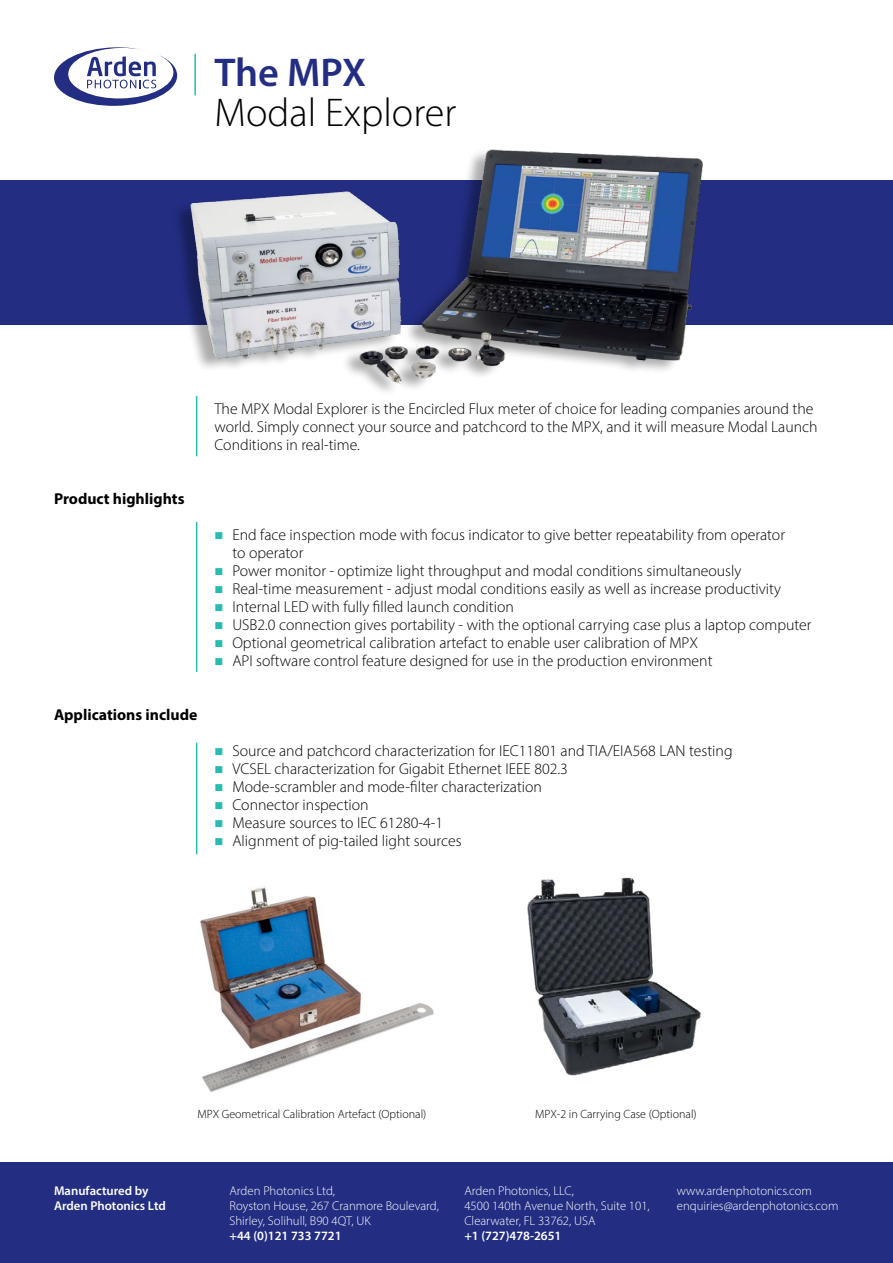
<style>
.page{position:relative;width:893px;height:1263px;background:#fff}
.page>*{position:absolute;margin:0;border:0;box-sizing:border-box;transform-origin:0 0}
.t1{font:300 40.35px "Myriad Pro";color:#000}
.t2{font:600 40.35px "Myriad Pro";letter-spacing:-.005em;color:#232e83}
.t3{font:300 15.75px/18px "Myriad Pro";color:#000}
.t4{font:700 15.75px "Myriad Pro";color:#000}
.t5{font:300 12.75px/15px "Myriad Pro";color:#fff}
.t6{font:600 12.75px/15px "Myriad Pro";color:#fff}
.t7{font:300 12px "Myriad Pro";color:#000}
.s1{color:#27bcb2}
</style>
<div class="page">
<div style="left:0;top:1162px;width:893px;height:101px;background:#232e83"></div>
<div style="left:0;top:180px;width:893px;height:144px;background:#232e83"></div>
<svg style="left:54px;top:47px;width:123px;height:59px"></svg>
<hr style="left:194px;top:54px;width:2px;height:41px;background:#27bcb2">
<img style="left:200px;top:886px;width:234px;height:207px">
<img style="left:527px;top:877px;width:174px;height:199px">
<hr style="left:196px;top:396px;width:1px;height:60px;background:#27bcb2">
<hr style="left:196px;top:522px;width:1px;height:150px;background:#27bcb2">
<hr style="left:196px;top:743px;width:1px;height:111px;background:#27bcb2">
<img style="left:168px;top:149px;width:557px;height:243px">
<h1 class="t2" style="left:214px;top:46px;width:153px">The MPX</h1>
<h1 class="t1" style="left:214px;top:88px;width:243px">Modal Explorer</h1>
<p class="t4" style="left:54px;top:488px;width:132px">Product highlights</p>
<p class="t4" style="left:54px;top:704px;width:145px">Applications include</p>
<p class="t3" style="left:214px;top:400px;width:605px">The MPX Modal Explorer is the Encircled Flux meter of choice for leading companies around the world. Simply connect your source and patchcord to the MPX, and it will measure Modal Launch<br>Conditions in real-time.</p>
<p class="t3" style="left:232px;top:526px;width:554px;text-indent:-18px"><span class="s1">■</span> End face inspection mode with focus indicator to give better repeatability from operator to operator</p>
<p class="t3" style="left:214px;top:562px;width:528px"><span class="s1">■</span> Power monitor - optimize light throughput and modal conditions simultaneously</p>
<p class="t3" style="left:214px;top:580px;width:568px"><span class="s1">■</span> Real-time measurement - adjust modal conditions easily as well as increase productivity</p>
<p class="t3" style="left:214px;top:598px;width:301px"><span class="s1">■</span> Internal LED with fully filled launch condition</p>
<p class="t3" style="left:214px;top:616px;width:599px"><span class="s1">■</span> USB2.0 connection gives portability - with the optional carrying case plus a laptop computer</p>
<p class="t3" style="left:214px;top:634px;width:485px"><span class="s1">■</span> Optional geometrical calibration artefact to enable user calibration of MPX</p>
<p class="t3" style="left:214px;top:652px;width:500px"><span class="s1">■</span> API software control feature designed for use in the production environment</p>
<p class="t3" style="left:214px;top:742px;width:520px"><span class="s1">■</span> Source and patchcord characterization for IEC11801 and TIA/EIA568 LAN testing</p>
<p class="t3" style="left:214px;top:760px;width:355px"><span class="s1">■</span> VCSEL characterization for Gigabit Ethernet IEEE 802.3</p>
<p class="t3" style="left:214px;top:778px;width:329px"><span class="s1">■</span> Mode-scrambler and mode-filter characterization</p>
<p class="t3" style="left:214px;top:796px;width:156px"><span class="s1">■</span> Connector inspection</p>
<p class="t3" style="left:214px;top:814px;width:230px"><span class="s1">■</span> Measure sources to IEC 61280-4-1</p>
<p class="t3" style="left:214px;top:832px;width:249px"><span class="s1">■</span> Alignment of pig-tailed light sources</p>
<p class="t7" style="left:197px;top:1106px;width:231px">MPX Geometrical Calibration Artefact (Optional)</p>
<p class="t7" style="left:535px;top:1106px;width:163px">MPX-2 in Carrying Case (Optional)</p>
<p class="t6" style="left:54px;top:1183px;width:113px">Manufactured by<br>Arden Photonics Ltd</p>
<p class="t5" style="left:677px;top:1183px;width:163px">www.ardenphotonics.com enquiries@ardenphotonics.com</p>
<p class="t5" style="left:464px;top:1183px;width:187px">Arden Photonics, LLC,<br>4500 140th Avenue North, Suite 101,<br>Clearwater, FL 33762, USA</p>
<p class="t6" style="left:464px;top:1228px;width:99px">+1 (727)478-2651</p>
<p class="t5" style="left:230px;top:1183px;width:211px">Arden Photonics Ltd,<br>Royston House, 267 Cranmore Boulevard,<br>Shirley, Solihull, B90 4QT, UK</p>
<p class="t6" style="left:230px;top:1228px;width:114px">+44 (0)121 733 7721</p>
</div>
